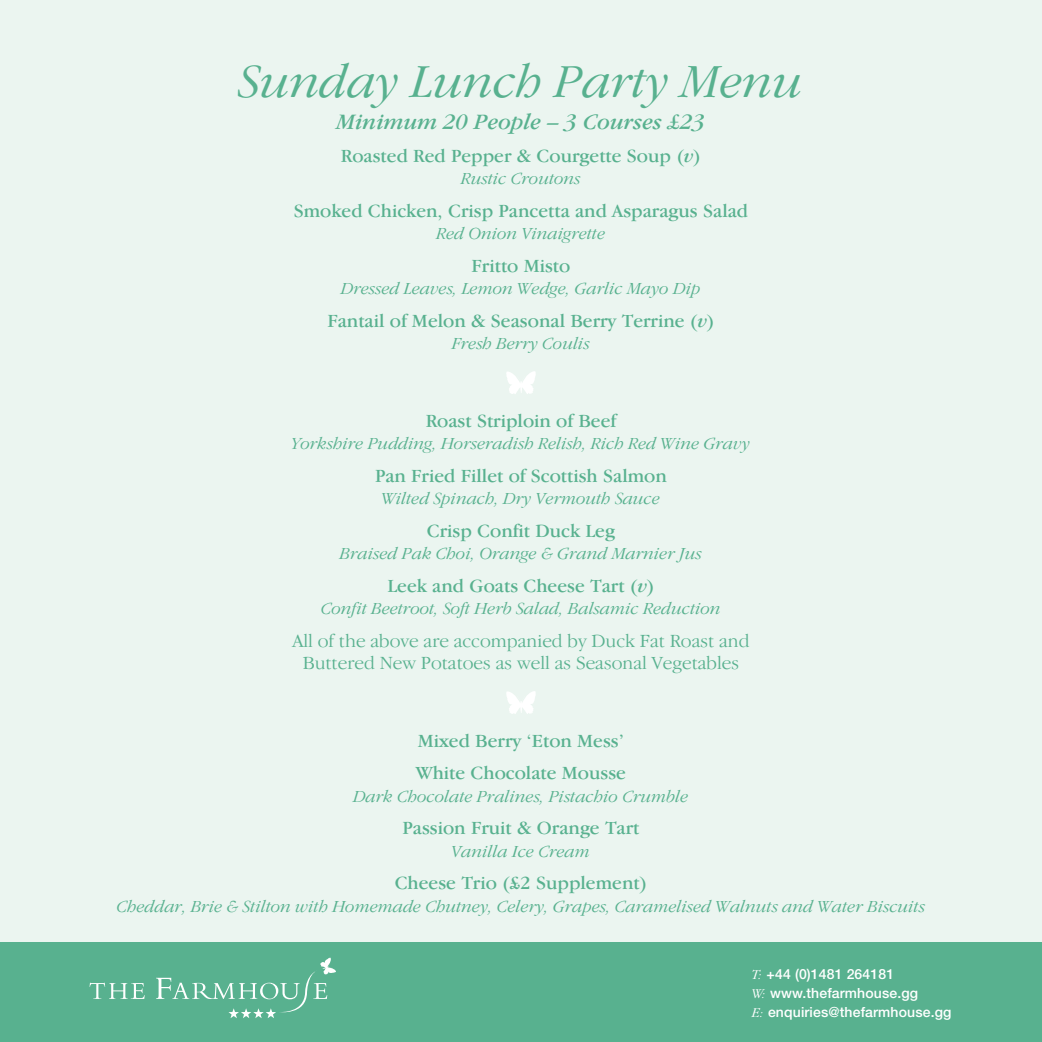
<style>
.page{position:relative;width:1042px;height:1042px;background:#fff}
.page>*{position:absolute;margin:0;border:0;box-sizing:border-box;transform-origin:0 0}
.t1{font:italic 300 49px "Garamond IT Cby BT";color:#58b18f}
.t2{font:italic 22.75px "Garamond IT Cby BT";color:#58b18f}
.t3{font:19.25px "Garamond IT Cby BT";color:#58b18f}
.t4{font:300 19.25px/22.6px "Garamond IT Cby BT";color:#58b18f;text-align:center}
.t5{font:italic 300 17.5px "Garamond IT Cby BT";color:#58b18f}
.t6{font:500 14px "Helvetica Neue";letter-spacing:.01em;color:#fff}
.s1{font-style:italic}
.s2{font-family:"Garamond IT Cby BT";font-weight:300;font-style:italic}
</style>
<div class="page">
<div style="left:0;top:0;width:1042px;height:943px;background:#ebf5f0"></div>
<svg style="left:506px;top:371px;width:30px;height:23px"></svg>
<svg style="left:506px;top:691px;width:30px;height:23px"></svg>
<div style="left:0;top:943px;width:1042px;height:99px;background:#58b18f"></div>
<svg style="left:90px;top:982px;width:55px;height:17px"></svg>
<svg style="left:156px;top:957px;width:180px;height:61px"></svg>
<p class="t1" style="left:239px;top:52px;width:565px">Sunday Lunch Party Menu</p>
<p class="t2" style="left:337px;top:109px;width:370px">Minimum 20 People – 3 Courses £23</p>
<p class="t3" style="left:341px;top:144px;width:362px">Roasted Red Pepper &amp; Courgette Soup (<span class="s1">v</span>)</p>
<p class="t5" style="left:461px;top:168px;width:121px">Rustic Croutons</p>
<p class="t3" style="left:294px;top:199px;width:456px">Smoked Chicken, Crisp Pancetta and Asparagus Salad</p>
<p class="t5" style="left:436px;top:223px;width:170px">Red Onion Vinaigrette</p>
<p class="t3" style="left:471px;top:254px;width:100px">Fritto Misto</p>
<p class="t5" style="left:341px;top:278px;width:361px">Dressed Leaves, Lemon Wedge, Garlic Mayo Dip</p>
<p class="t3" style="left:327px;top:309px;width:389px">Fantail of Melon &amp; Seasonal Berry Terrine (<span class="s1">v</span>)</p>
<p class="t5" style="left:452px;top:333px;width:139px">Fresh Berry Coulis</p>
<p class="t3" style="left:426px;top:409px;width:192px">Roast Striploin of Beef</p>
<p class="t5" style="left:292px;top:433px;width:460px">Yorkshire Pudding, Horseradish Relish, Rich Red Wine Gravy</p>
<p class="t3" style="left:375px;top:464px;width:293px">Pan Fried Fillet of Scottish Salmon</p>
<p class="t5" style="left:382px;top:488px;width:280px">Wilted Spinach, Dry Vermouth Sauce</p>
<p class="t3" style="left:427px;top:519px;width:190px">Crisp Confit Duck Leg</p>
<p class="t5" style="left:340px;top:543px;width:363px">Braised Pak Choi, Orange &amp; Grand Marnier Jus</p>
<p class="t3" style="left:387px;top:574px;width:269px">Leek and Goats Cheese Tart (<span class="s1">v</span>)</p>
<p class="t5" style="left:321px;top:598px;width:401px">Confit Beetroot, Soft Herb Salad, Balsamic Reduction</p>
<p class="t4" style="left:292px;top:629px;width:459px">All of the above are accompanied by Duck Fat Roast and<br>Buttered New Potatoes as well as Seasonal Vegetables</p>
<p class="t3" style="left:418px;top:729px;width:208px">Mixed Berry ‘Eton Mess’</p>
<p class="t3" style="left:416px;top:761px;width:212px">White Chocolate Mousse</p>
<p class="t5" style="left:353px;top:786px;width:337px">Dark Chocolate Pralines, Pistachio Crumble</p>
<p class="t3" style="left:402px;top:816px;width:239px">Passion Fruit &amp; Orange Tart</p>
<p class="t5" style="left:452px;top:841px;width:140px">Vanilla Ice Cream</p>
<p class="t3" style="left:395px;top:871px;width:254px">Cheese Trio (£2 Supplement)</p>
<p class="t5" style="left:117px;top:895px;width:810px">Cheddar, Brie &amp; Stilton with Homemade Chutney, Celery, Grapes, Caramelised Walnuts and Water Biscuits</p>
<p class="t6" style="left:752px;top:965px;width:144px"><span class="s2">T:</span> +44 (0)1481 264181</p>
<p class="t6" style="left:752px;top:984px;width:168px"><span class="s2">W:</span> www.thefarmhouse.gg</p>
<p class="t6" style="left:752px;top:1004px;width:201px"><span class="s2">E:</span> enquiries@thefarmhouse.gg</p>
</div>
